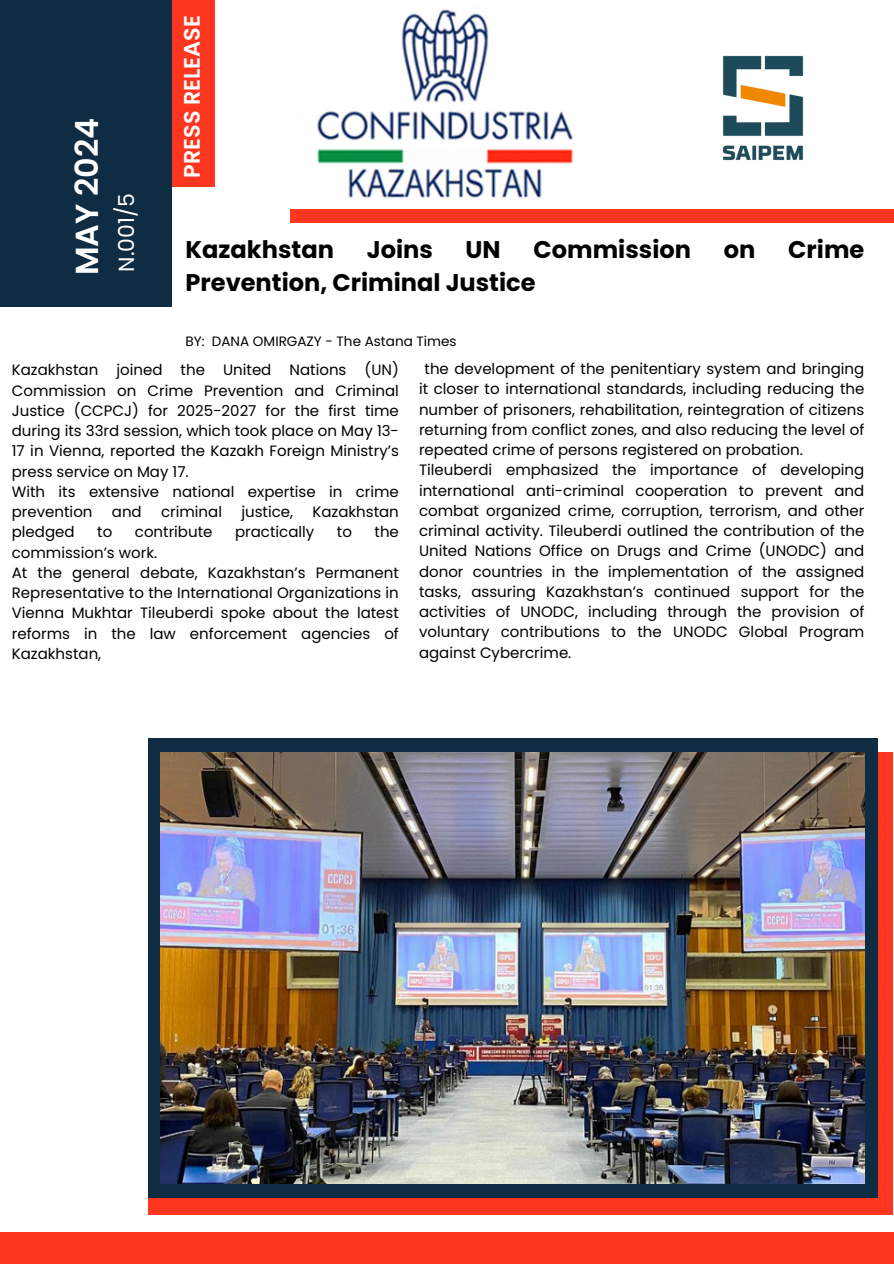
<style>
.page{position:relative;width:894px;height:1264px;background:#fff}
.page>*{position:absolute;margin:0;border:0;box-sizing:border-box;transform-origin:0 0}
.t1{font:600 31.8px "Poppins";color:#fff}
.t2{font:700 24.15px "Poppins";color:#000}
.t3{font:600 22.35px "Poppins";color:#fff}
.t4{font:21.9px "Poppins";color:#fff}
.t5{font:15px/20.2px "Poppins";color:#000;text-align:justify}
.t6{font:13.5px "Poppins";color:#000}
</style>
<div class="page">
<div style="left:148px;top:752px;width:744px;height:462px;background:#ff361f"></div>
<img style="left:317px;top:9px;width:257px;height:189px">
<div style="left:290px;top:209px;width:603px;height:14px;background:#ff361f"></div>
<div style="left:0;top:1232px;width:893px;height:31px;background:#ff361f"></div>
<div style="left:148px;top:738px;width:729px;height:460px;background:#102c43"></div>
<div style="left:0;top:0;width:172px;height:307px;background:#102c43"></div>
<div style="left:172px;top:1px;width:42px;height:186px;background:#ff361f"></div>
<img style="left:722px;top:55px;width:82px;height:106px">
<img style="left:160px;top:752px;width:704px;height:431px">
<p class="t1" style="left:65px;top:275px;width:159px;rotate:-90deg">MAY 2024</p>
<p class="t4" style="left:111px;top:272px;width:80px;rotate:-90deg">N.001/5</p>
<h4 class="t3" style="left:176px;top:178px;width:164px;rotate:-90deg">PRESS RELEASE</h4>
<p class="t2" style="left:185px;top:232px;width:150px">Kazakhstan</p>
<p class="t2" style="left:366px;top:232px;width:68px">Joins</p>
<p class="t2" style="left:465px;top:232px;width:37px">UN</p>
<p class="t2" style="left:533px;top:232px;width:159px">Commission</p>
<p class="t2" style="left:723px;top:232px;width:33px">on</p>
<p class="t2" style="left:788px;top:232px;width:78px">Crime</p>
<p class="t2" style="left:185px;top:265px;width:351px">Prevention, Criminal Justice</p>
<p class="t6" style="left:185px;top:332px;width:273px">BY: DANA OMIRGAZY - The Astana Times</p>
<p class="t5" style="left:12px;top:360px;width:388px">Kazakhstan joined the United Nations (UN)<br>Commission on Crime Prevention and Criminal Justice (CCPCJ) for 2025-2027 for the first time during its 33rd session, which took place on May 13- 17 in Vienna, reported the Kazakh Foreign Ministry’s press service on May 17.</p>
<p class="t5" style="left:12px;top:481px;width:388px">With its extensive national expertise in crime prevention</p>
<p class="t5" style="left:112px;top:502px;width:31px">and</p>
<p class="t5" style="left:161px;top:502px;width:62px">criminal</p>
<p class="t5" style="left:241px;top:502px;width:53px">justice,</p>
<p class="t5" style="left:312px;top:502px;width:88px">Kazakhstan</p>
<p class="t5" style="left:12px;top:522px;width:64px">pledged</p>
<p class="t5" style="left:97px;top:522px;width:17px">to</p>
<p class="t5" style="left:135px;top:522px;width:79px">contribute</p>
<p class="t5" style="left:235px;top:522px;width:81px">practically</p>
<p class="t5" style="left:337px;top:522px;width:17px">to</p>
<p class="t5" style="left:374px;top:522px;width:26px">the</p>
<p class="t5" style="left:12px;top:542px;width:147px">commission’s work.</p>
<p class="t5" style="left:12px;top:562px;width:388px">At the general debate, Kazakhstan’s Permanent Representative to the International Organizations in Vienna Mukhtar Tileuberdi spoke about the latest reforms in the law enforcement agencies of Kazakhstan,</p>
<p class="t5" style="left:419px;top:359px;width:447px;text-indent:6px">the development of the penitentiary system and bringing it closer to international standards, including reducing the number of prisoners, rehabilitation, reintegration of citizens returning from conflict zones, and also reducing the level of repeated crime of persons registered on probation.</p>
<p class="t5" style="left:419px;top:460px;width:447px">Tileuberdi emphasized the importance of developing international anti-criminal cooperation to prevent and combat organized crime, corruption, terrorism, and other criminal activity. Tileuberdi outlined the contribution of the United Nations Office on Drugs and Crime (UNODC) and donor countries in the implementation of the assigned tasks, assuring Kazakhstan’s continued support for the activities of UNODC, including through the provision of voluntary contributions to the UNODC Global Program against Cybercrime.</p>
</div>
